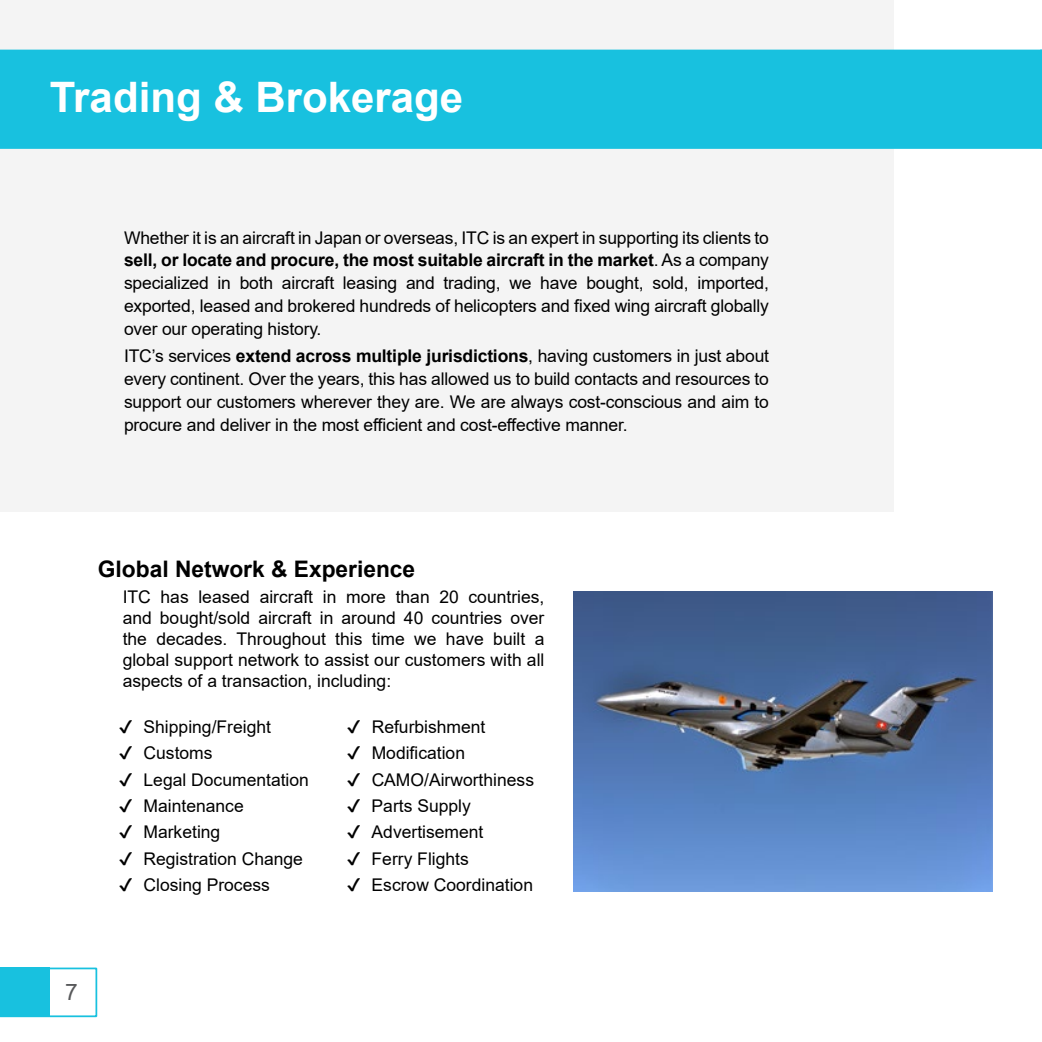
<style>
.page{position:relative;width:1042px;height:1042px;background:#fff}
.page>*{position:absolute;margin:0;border:0;box-sizing:border-box;transform-origin:0 0}
.t1{font:700 43.75px "Arial";letter-spacing:-.02em;color:#fff}
.t2{font:700 42px "Arial";color:#fff}
.t3{font:700 22.75px "Arial";color:#000}
.t4{font:22.75px "Arial";color:#58595b}
.t5{font:17.5px/22.8px "Arial";color:#000;text-align:justify}
.s1{font-weight:700}
.s2{font-family:"Meiryo UI"}
</style>
<div class="page">
<div style="left:0;top:967px;width:97px;height:50px;border:2px solid #18c1df"></div>
<div style="left:0;top:967px;width:50px;height:50px;background:#18c1df"></div>
<div style="left:0;top:0;width:893px;height:511px;background:#f4f4f4"></div>
<img style="left:573px;top:591px;width:419px;height:300px">
<div style="left:0;top:50px;width:1040px;height:99px;background:#18c1df"></div>
<svg style="left:1040px;top:50px;width:2px;height:99px"></svg>
<h2 class="t2" style="left:50px;top:67px;width:415px">Trading &amp; Brokerage</h2>
<h1 class="t1" style="left:99px;top:85px;width:590px">Full-service aircraft specialist</h1>
<p class="t5" style="left:124px;top:226px;width:646px">Whether it is an aircraft in Japan or overseas, ITC is an expert in supporting its clients to <span class="s1">sell, or locate and procure, the most suitable aircraft in the market</span>. As a company specialized in both aircraft leasing and trading, we have bought, sold, imported, exported, leased and brokered hundreds of helicopters and fixed wing aircraft globally over our operating history.</p>
<p class="t5" style="left:124px;top:345px;width:646px">ITC’s services <span class="s1">extend across multiple jurisdictions</span>, having customers in just about every continent. Over the years, this has allowed us to build contacts and resources to support our customers wherever they are. We are always cost-conscious and aim to procure and deliver in the most efficient and cost-effective manner.</p>
<h3 class="t3" style="left:98px;top:553px;width:319px">Global Network &amp; Experience</h3>
<p class="t5" style="left:123px;top:586px;width:423px;line-height:21px">ITC has leased aircraft in more than 20 countries, and bought/sold aircraft in around 40 countries over the decades. Throughout this time we have built a global support network to assist our customers with all aspects of a transaction, including:</p>
<p class="t5" style="left:119px;top:715px;width:154px"><span class="s2">✔</span> Shipping/Freight</p>
<p class="t5" style="left:119px;top:742px;width:95px"><span class="s2">✔</span> Customs</p>
<p class="t5" style="left:119px;top:768px;width:192px"><span class="s2">✔</span> Legal Documentation</p>
<p class="t5" style="left:119px;top:794px;width:126px"><span class="s2">✔</span> Maintenance</p>
<p class="t5" style="left:119px;top:820px;width:103px"><span class="s2">✔</span> Marketing</p>
<p class="t5" style="left:119px;top:847px;width:186px"><span class="s2">✔</span> Registration Change</p>
<p class="t5" style="left:119px;top:873px;width:153px"><span class="s2">✔</span> Closing Process</p>
<p class="t5" style="left:347px;top:715px;width:140px"><span class="s2">✔</span> Refurbishment</p>
<p class="t5" style="left:347px;top:742px;width:120px"><span class="s2">✔</span> Modification</p>
<p class="t5" style="left:347px;top:768px;width:189px"><span class="s2">✔</span> CAMO/Airworthiness</p>
<p class="t5" style="left:347px;top:794px;width:126px"><span class="s2">✔</span> Parts Supply</p>
<p class="t5" style="left:347px;top:820px;width:138px"><span class="s2">✔</span> Advertisement</p>
<p class="t5" style="left:347px;top:847px;width:124px"><span class="s2">✔</span> Ferry Flights</p>
<p class="t5" style="left:347px;top:873px;width:188px"><span class="s2">✔</span> Escrow Coordination</p>
<h3 class="t4" style="left:65px;top:976px;width:14px">7</h3>
</div>
